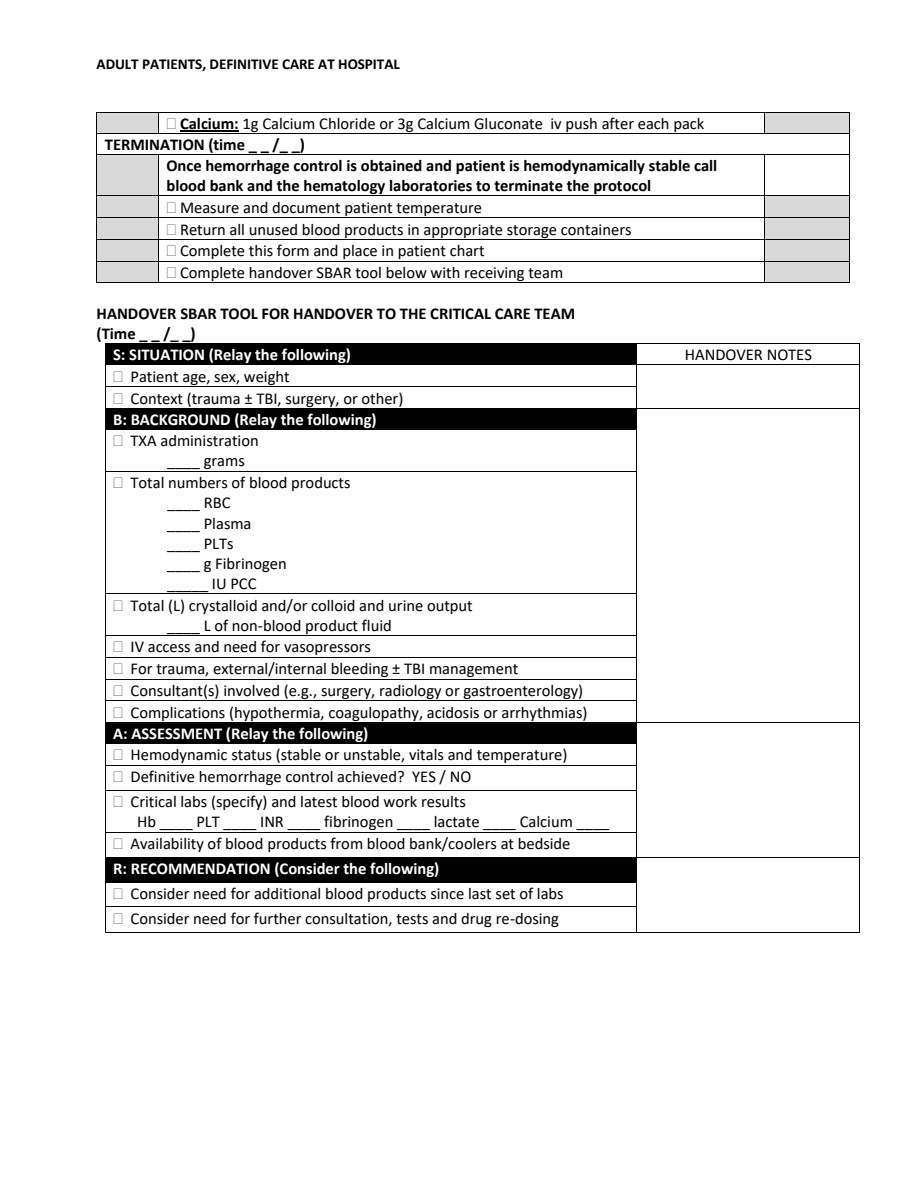
<style>
.page{position:relative;width:918px;height:1188px;background:#fff}
.page>*{position:absolute;margin:0;border:0;box-sizing:border-box;transform-origin:0 0}
.t1{font:16.5px/25.2px "Calibri";color:#000}
.t2{font:700 16.5px "Calibri";color:#000}
.t3{font:700 16.5px "Calibri";color:#fff}
.t4{font:700 15.15px "Calibri";letter-spacing:-.005em;color:#000}
.s1{font-weight:700}
.s2{font-weight:700;color:#fff}
</style>
<div class="page">
<div style="left:105px;top:344px;width:531px;height:20px;background:#000"></div>
<hr style="left:637px;top:344px;width:222px;height:1px;background:#000">
<hr style="left:106px;top:364px;width:530px;height:1px;background:#000">
<hr style="left:637px;top:364px;width:222px;height:1px;background:#000">
<hr style="left:106px;top:386px;width:530px;height:1px;background:#000">
<div style="left:105px;top:409px;width:531px;height:20px;background:#000"></div>
<hr style="left:106px;top:408px;width:530px;height:1px;background:#000">
<hr style="left:637px;top:408px;width:222px;height:1px;background:#000">
<svg style="left:105px;top:364px;width:1px;height:66px"></svg>
<hr style="left:106px;top:429px;width:530px;height:1px;background:#000">
<svg style="left:636px;top:344px;width:1px;height:86px"></svg>
<svg style="left:859px;top:344px;width:1px;height:86px"></svg>
<hr style="left:105px;top:430px;width:1px;height:41px;background:#000">
<hr style="left:636px;top:430px;width:1px;height:41px;background:#000">
<hr style="left:859px;top:430px;width:1px;height:41px;background:#000">
<hr style="left:106px;top:471px;width:530px;height:1px;background:#000">
<hr style="left:105px;top:471px;width:1px;height:122px;background:#000">
<hr style="left:636px;top:471px;width:1px;height:122px;background:#000">
<hr style="left:859px;top:471px;width:1px;height:122px;background:#000">
<hr style="left:106px;top:593px;width:530px;height:1px;background:#000">
<hr style="left:105px;top:594px;width:1px;height:41px;background:#000">
<hr style="left:636px;top:594px;width:1px;height:41px;background:#000">
<hr style="left:859px;top:594px;width:1px;height:41px;background:#000">
<hr style="left:106px;top:635px;width:530px;height:1px;background:#000">
<hr style="left:106px;top:657px;width:530px;height:1px;background:#000">
<hr style="left:106px;top:679px;width:530px;height:1px;background:#000">
<hr style="left:106px;top:700px;width:530px;height:1px;background:#000">
<div style="left:105px;top:723px;width:531px;height:20px;background:#000"></div>
<hr style="left:106px;top:722px;width:530px;height:1px;background:#000">
<hr style="left:637px;top:722px;width:222px;height:1px;background:#000">
<hr style="left:106px;top:743px;width:530px;height:1px;background:#000">
<hr style="left:106px;top:765px;width:530px;height:1px;background:#000">
<svg style="left:105px;top:635px;width:1px;height:156px"></svg>
<hr style="left:106px;top:790px;width:530px;height:1px;background:#000">
<svg style="left:636px;top:635px;width:1px;height:156px"></svg>
<svg style="left:859px;top:635px;width:1px;height:156px"></svg>
<hr style="left:105px;top:791px;width:1px;height:41px;background:#000">
<hr style="left:636px;top:791px;width:1px;height:41px;background:#000">
<hr style="left:859px;top:791px;width:1px;height:41px;background:#000">
<hr style="left:106px;top:832px;width:530px;height:1px;background:#000">
<div style="left:105px;top:858px;width:531px;height:24px;background:#000"></div>
<hr style="left:106px;top:857px;width:530px;height:1px;background:#000">
<hr style="left:637px;top:857px;width:222px;height:1px;background:#000">
<hr style="left:106px;top:882px;width:530px;height:1px;background:#000">
<hr style="left:106px;top:907px;width:530px;height:1px;background:#000">
<svg style="left:105px;top:832px;width:1px;height:101px"></svg>
<hr style="left:106px;top:932px;width:530px;height:1px;background:#000">
<svg style="left:636px;top:832px;width:1px;height:101px"></svg>
<hr style="left:637px;top:932px;width:222px;height:1px;background:#000">
<svg style="left:859px;top:832px;width:1px;height:101px"></svg>
<div style="left:97px;top:112px;width:61px;height:21px;background:#d9d9d9"></div>
<hr style="left:180px;top:131px;width:59px;height:1px;background:#000">
<div style="left:764px;top:112px;width:85px;height:21px;background:#d9d9d9"></div>
<hr style="left:97px;top:112px;width:61px;height:1px;background:#000">
<hr style="left:159px;top:112px;width:605px;height:1px;background:#000">
<hr style="left:765px;top:112px;width:84px;height:1px;background:#000">
<hr style="left:97px;top:133px;width:61px;height:1px;background:#000">
<svg style="left:158px;top:112px;width:1px;height:22px"></svg>
<hr style="left:159px;top:133px;width:605px;height:1px;background:#000">
<svg style="left:764px;top:112px;width:1px;height:22px"></svg>
<hr style="left:765px;top:133px;width:84px;height:1px;background:#000">
<div style="left:97px;top:155px;width:61px;height:40px;background:#d9d9d9"></div>
<hr style="left:97px;top:154px;width:61px;height:1px;background:#000">
<hr style="left:159px;top:154px;width:605px;height:1px;background:#000">
<hr style="left:765px;top:154px;width:84px;height:1px;background:#000">
<svg style="left:849px;top:112px;width:1px;height:43px"></svg>
<hr style="left:97px;top:155px;width:1px;height:40px;background:#000">
<hr style="left:158px;top:155px;width:1px;height:40px;background:#000">
<hr style="left:764px;top:155px;width:1px;height:40px;background:#000">
<hr style="left:849px;top:155px;width:1px;height:40px;background:#000">
<div style="left:97px;top:196px;width:61px;height:21px;background:#d9d9d9"></div>
<div style="left:764px;top:196px;width:85px;height:21px;background:#d9d9d9"></div>
<hr style="left:97px;top:195px;width:61px;height:1px;background:#000">
<hr style="left:159px;top:195px;width:605px;height:1px;background:#000">
<hr style="left:765px;top:195px;width:84px;height:1px;background:#000">
<div style="left:97px;top:218px;width:61px;height:21px;background:#d9d9d9"></div>
<div style="left:764px;top:218px;width:85px;height:21px;background:#d9d9d9"></div>
<hr style="left:97px;top:217px;width:61px;height:1px;background:#000">
<hr style="left:159px;top:217px;width:605px;height:1px;background:#000">
<hr style="left:765px;top:217px;width:84px;height:1px;background:#000">
<div style="left:97px;top:240px;width:61px;height:21px;background:#d9d9d9"></div>
<div style="left:764px;top:240px;width:85px;height:21px;background:#d9d9d9"></div>
<hr style="left:97px;top:239px;width:61px;height:1px;background:#000">
<hr style="left:159px;top:239px;width:605px;height:1px;background:#000">
<hr style="left:765px;top:239px;width:84px;height:1px;background:#000">
<div style="left:97px;top:262px;width:61px;height:20px;background:#d9d9d9"></div>
<div style="left:764px;top:262px;width:85px;height:20px;background:#d9d9d9"></div>
<hr style="left:97px;top:261px;width:61px;height:1px;background:#000">
<hr style="left:159px;top:261px;width:605px;height:1px;background:#000">
<hr style="left:765px;top:261px;width:84px;height:1px;background:#000">
<hr style="left:97px;top:282px;width:61px;height:1px;background:#000">
<svg style="left:158px;top:195px;width:1px;height:88px"></svg>
<hr style="left:159px;top:282px;width:605px;height:1px;background:#000">
<svg style="left:764px;top:195px;width:1px;height:88px"></svg>
<hr style="left:765px;top:282px;width:84px;height:1px;background:#000">
<svg style="left:849px;top:195px;width:1px;height:88px"></svg>
<p class="t4" style="left:97px;top:54px;width:305px">ADULT PATIENTS, DEFINITIVE CARE AT HOSPITAL</p>
<p class="t1" style="left:180px;top:111px;width:526px"><span class="s1">Calcium:</span> 1g Calcium Chloride or 3g Calcium Gluconate iv push after each pack</p>
<p class="t2" style="left:105px;top:133px;width:202px">TERMINATION (time _ _ /_ _)</p>
<p class="t2" style="left:166px;top:154px;width:552px">Once hemorrhage control is obtained and patient is hemodynamically stable call</p>
<p class="t2" style="left:166px;top:174px;width:486px">blood bank and the hematology laboratories to terminate the protocol</p>
<p class="t1" style="left:180px;top:194px;width:304px">Measure and document patient temperature</p>
<p class="t1" style="left:180px;top:216px;width:453px">Return all unused blood products in appropriate storage containers</p>
<p class="t1" style="left:180px;top:238px;width:306px">Complete this form and place in patient chart</p>
<p class="t1" style="left:180px;top:260px;width:385px">Complete handover SBAR tool below with receiving team</p>
<p class="t2" style="left:97px;top:302px;width:480px">HANDOVER SBAR TOOL FOR HANDOVER TO THE CRITICAL CARE TEAM</p>
<p class="t2" style="left:97px;top:322px;width:101px">(Time _ _ /_ _)</p>
<p class="t3" style="left:113px;top:343px;width:239px">S: SITUATION (Relay the following)</p>
<p class="t1" style="left:685px;top:342px;width:128px">HANDOVER NOTES</p>
<p class="t1" style="left:131px;top:363px;width:161px">Patient age, sex, weight</p>
<p class="t1" style="left:131px;top:385px;width:274px">Context (trauma ± TBI, surgery, or other)</p>
<p class="t3" style="left:113px;top:407px;width:265px">B: BACKGROUND (Relay the following)</p>
<p class="t1" style="left:131px;top:428px;width:130px">TXA administration</p>
<p class="t1" style="left:167px;top:448px;width:79px">____ grams</p>
<p class="t1" style="left:131px;top:469px;width:222px">Total numbers of blood products</p>
<p class="t1" style="left:167px;top:490px;width:65px">____ RBC</p>
<p class="t1" style="left:167px;top:510px;width:86px">____ Plasma</p>
<p class="t1" style="left:167px;top:530px;width:68px">____ PLTs</p>
<p class="t1" style="left:167px;top:550px;width:121px">____ g Fibrinogen</p>
<p class="t1" style="left:167px;top:571px;width:91px">_____ IU PCC</p>
<p class="t1" style="left:131px;top:592px;width:344px">Total (L) crystalloid and/or colloid and urine output</p>
<p class="t1" style="left:167px;top:612px;width:226px">____ L of non-blood product fluid</p>
<p class="t1" style="left:131px;top:634px;width:242px">IV access and need for vasopressors</p>
<p class="t1" style="left:131px;top:656px;width:389px">For trauma, external/internal bleeding ± TBI management</p>
<p class="t1" style="left:131px;top:678px;width:454px">Consultant(s) involved (e.g., surgery, radiology or gastroenterology)</p>
<p class="t1" style="left:131px;top:700px;width:459px">Complications (hypothermia, coagulopathy, acidosis or arrhythmias)</p>
<p class="t3" style="left:113px;top:722px;width:257px">A: ASSESSMENT (Relay the following)</p>
<p class="t1" style="left:131px;top:742px;width:438px">Hemodynamic status (stable or unstable, vitals and temperature)</p>
<p class="t1" style="left:131px;top:764px;width:342px">Definitive hemorrhage control achieved? YES / NO</p>
<p class="t1" style="left:131px;top:789px;width:337px">Critical labs (specify) and latest blood work results</p>
<p class="t1" style="left:137px;top:809px;width:474px">Hb ____ PLT ____ INR ____ fibrinogen ____ lactate ____ Calcium ____</p>
<p class="t1" style="left:131px;top:831px;width:442px">Availability of blood products from blood bank/coolers at bedside</p>
<p class="t1" style="left:131px;top:855px;width:435px;text-indent:-17px"><span class="s2">R: RECOMMENDATION (Consider the following)<br></span>Consider need for additional blood products since last set of labs<br>Consider need for further consultation, tests and drug re-dosing</p>
</div>
